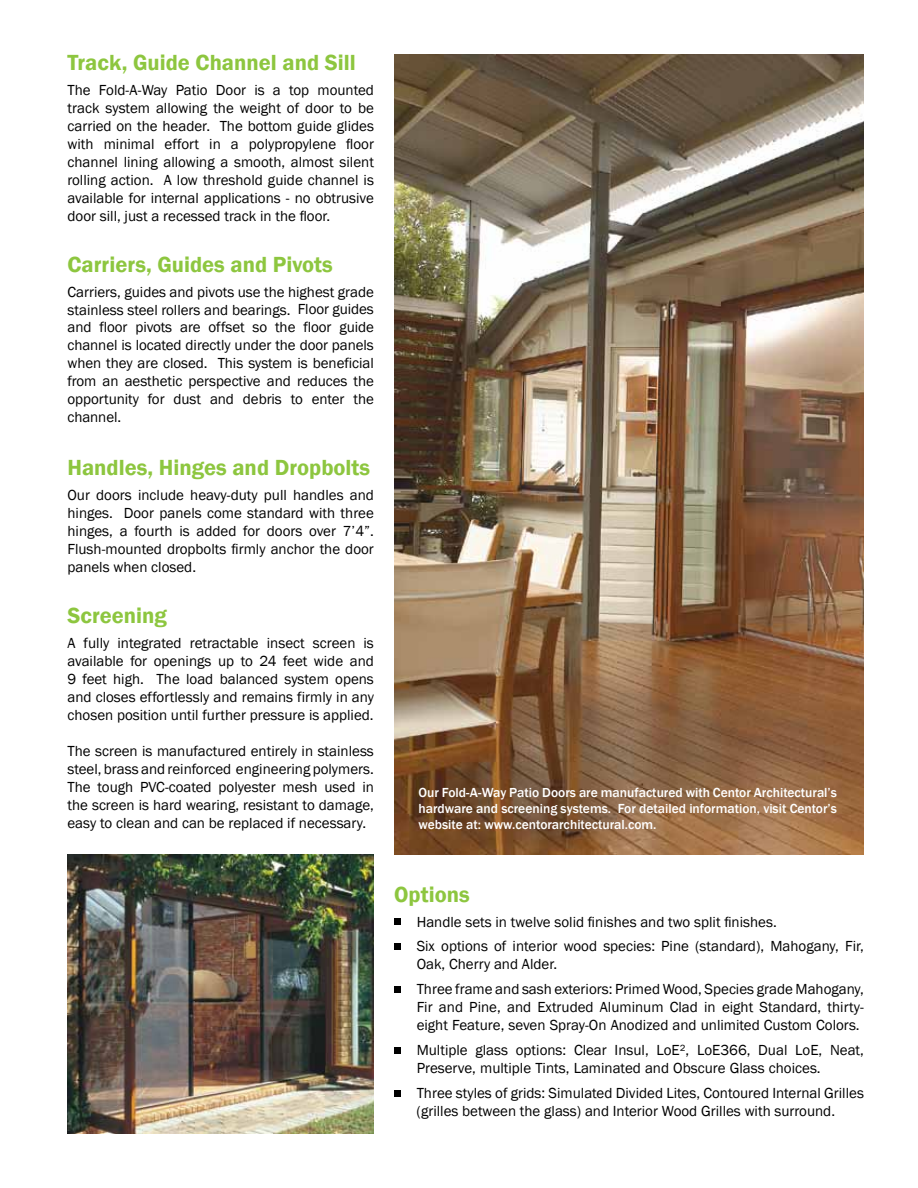
<style>
.page{position:relative;width:918px;height:1188px;background:#fff}
.page>*{position:absolute;margin:0;border:0;box-sizing:border-box;transform-origin:0 0}
.t1{font:600 22.5px "Franklin Gothic";color:#8dc63f}
.t2{font:15px/18px "Franklin Gothic";color:#000}
.t3{font:500 13.5px/16.2px "Franklin Gothic";color:#fff;text-align:justify}
</style>
<div class="page">
<svg style="left:394px;top:919px;width:6px;height:6px"></svg>
<svg style="left:394px;top:944px;width:6px;height:6px"></svg>
<div style="left:394px;top:986px;width:6px;height:7px;background:#000"></div>
<div style="left:394px;top:1047px;width:6px;height:7px;background:#000"></div>
<svg style="left:394px;top:1090px;width:6px;height:6px"></svg>
<img style="left:68px;top:855px;width:306px;height:279px">
<img style="left:394px;top:54px;width:470px;height:801px">
<h1 class="t1" style="left:68px;top:48px;width:290px">Track, Guide Channel and Sill</h1>
<p class="t2" style="left:67px;top:81px;width:308px;text-align:justify">The Fold-A-Way Patio Door is a top mounted track system allowing the weight of door to be carried on the header. The bottom guide glides with minimal effort in a polypropylene floor channel lining allowing a smooth, almost silent rolling action. A low threshold guide channel is available for internal applications - no obtrusive door sill, just a recessed track in the floor.</p>
<h1 class="t1" style="left:68px;top:251px;width:267px">Carriers, Guides and Pivots</h1>
<p class="t2" style="left:68px;top:283px;width:308px">Carriers, guides and pivots use the highest grade stainless steel rollers and bearings. Floor guides</p>
<p class="t2" style="left:67px;top:318px;width:308px;text-align:justify">and floor pivots are offset so the floor guide channel is located directly under the door panels when they are closed. This system is beneficial from an aesthetic perspective and reduces the opportunity for dust and debris to enter the channel.</p>
<h1 class="t1" style="left:68px;top:453px;width:304px">Handles, Hinges and Dropbolts</h1>
<p class="t2" style="left:67px;top:486px;width:308px;text-align:justify">Our doors include heavy-duty pull handles and hinges. Door panels come standard with three hinges, a fourth is added for doors over 7’4”.<br>Flush-mounted dropbolts firmly anchor the door panels when closed.</p>
<h1 class="t1" style="left:68px;top:602px;width:101px">Screening</h1>
<p class="t2" style="left:67px;top:634px;width:308px;text-align:justify">A fully integrated retractable insect screen is available for openings up to 24 feet wide and 9 feet high. The load balanced system opens and closes effortlessly and remains firmly in any chosen position until further pressure is applied.</p>
<p class="t2" style="left:67px;top:742px;width:308px;text-align:justify">The screen is manufactured entirely in stainless steel, brass and reinforced engineering polymers.<br>The tough PVC-coated polyester mesh used in the screen is hard wearing, resistant to damage, easy to clean and can be replaced if necessary.</p>
<p class="t3" style="left:418px;top:784px;width:420px">Our Fold-A-Way Patio Doors are manufactured with Centor Architectural’s hardware and screening systems. For detailed information, visit Centor’s website at: www.centorarchitectural.com.</p>
<h1 class="t1" style="left:394px;top:880px;width:77px">Options</h1>
<p class="t2" style="left:417px;top:910px;width:449px;line-height:24.8px">Handle sets in twelve solid finishes and two split finishes.<br>Six options of interior wood species: Pine (standard), Mahogany, Fir,</p>
<p class="t2" style="left:417px;top:952px;width:449px;line-height:24.8px">Oak, Cherry and Alder.<br>Three frame and sash exteriors: Primed Wood, Species grade Mahogany,</p>
<p class="t2" style="left:417px;top:999px;width:449px">Fir and Pine, and Extruded Aluminum Clad in eight Standard, thirty&shy;eight Feature, seven Spray-On Anodized and unlimited Custom Colors.</p>
<p class="t2" style="left:417px;top:1041px;width:449px">M ultiple glass options: Clear I nsul, LoE², LoE366, Dual LoE, Neat,<br>Preserve, multiple Tints, Laminated and Obscure Glass choices.</p>
<p class="t2" style="left:417px;top:1084px;width:449px">Three styles of grids: Simulated Divided Lites, Contoured I nternal Grilles (grilles between the glass) and I nterior Wood Grilles with surround.</p>
</div>
